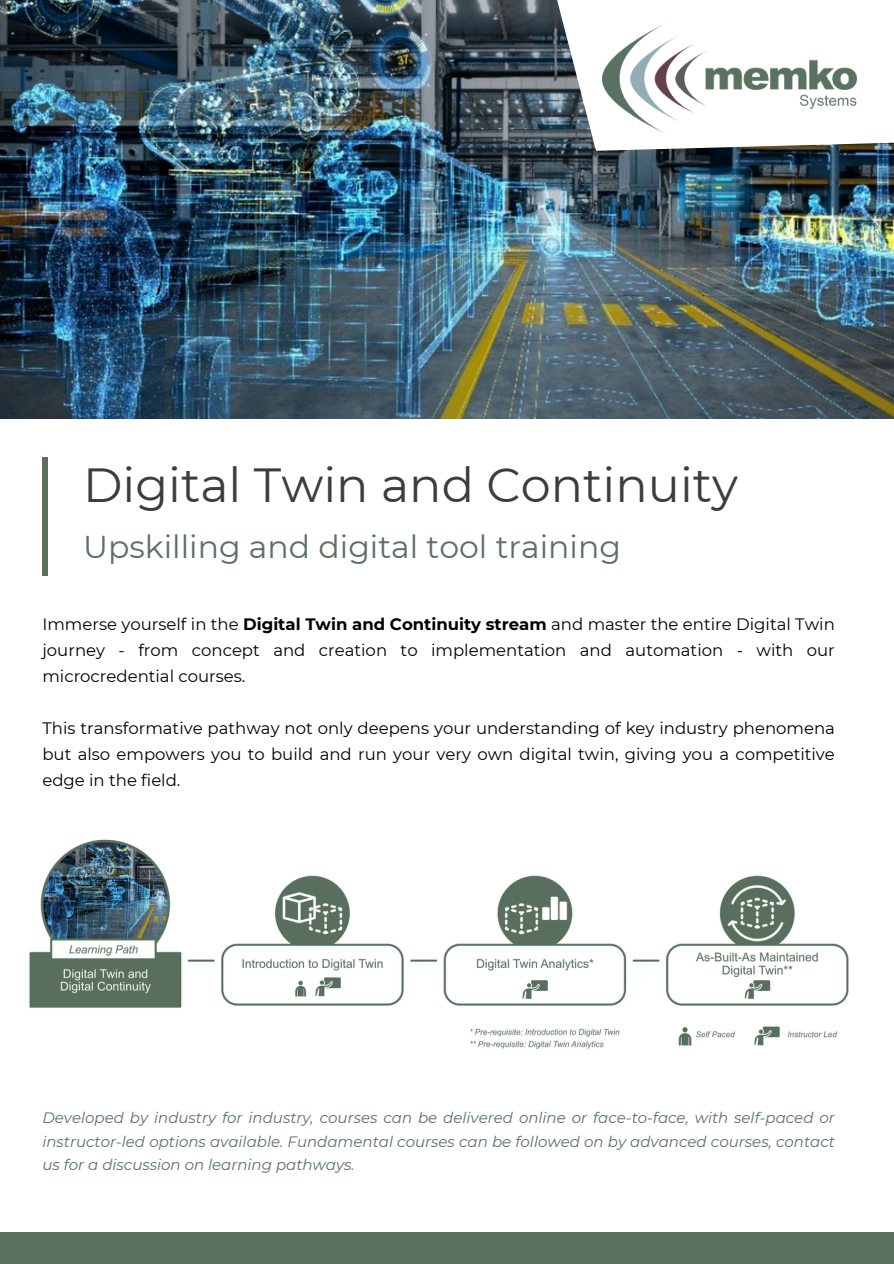
<style>
.page{position:relative;width:894px;height:1264px;background:#fff}
.page>*{position:absolute;margin:0;border:0;box-sizing:border-box;transform-origin:0 0}
.t1{font:47.7px "Montserrat";color:#3d3d3d}
.t2{font:31.5px "Montserrat";color:#5a7161}
.t3{font:16.5px/25.8px "Montserrat";color:#000;text-align:justify}
.t4{font:italic 15px/23.7px "Montserrat";color:#5a7161;text-align:justify}
.s1{font-weight:700}
</style>
<div class="page">
<img style="left:0;top:0;width:893px;height:418px">
<svg style="left:418px;top:0;width:475px;height:151px"></svg>
<img style="left:602px;top:23px;width:254px;height:111px">
<div style="left:42px;top:457px;width:6px;height:119px;background:#5a7161"></div>
<div style="left:0;top:1232px;width:893px;height:31px;background:#5a7161"></div>
<img style="left:29px;top:839px;width:820px;height:210px">
<h1 class="t1" style="left:83px;top:456px;width:656px">Digital Twin and Continuity</h1>
<h2 class="t2" style="left:83px;top:528px;width:539px">Upskilling and digital tool training</h2>
<p class="t3" style="left:42px;top:611px;width:793px">Immerse yourself in the <span class="s1">Digital Twin and Continuity stream</span> and master the entire Digital Twin journey - from concept and creation to implementation and automation - with our microcredential courses.</p>
<p class="t3" style="left:42px;top:715px;width:793px">This transformative pathway not only deepens your understanding of key industry phenomena but also empowers you to build and run your very own digital twin, giving you a competitive edge in the field.</p>
<p class="t4" style="left:42px;top:1105px;width:793px">Developed by industry for industry, courses can be delivered online or face-to-face, with self-paced or instructor-led options available. Fundamental courses can be followed on by advanced courses, contact us for a discussion on learning pathways.</p>
</div>
